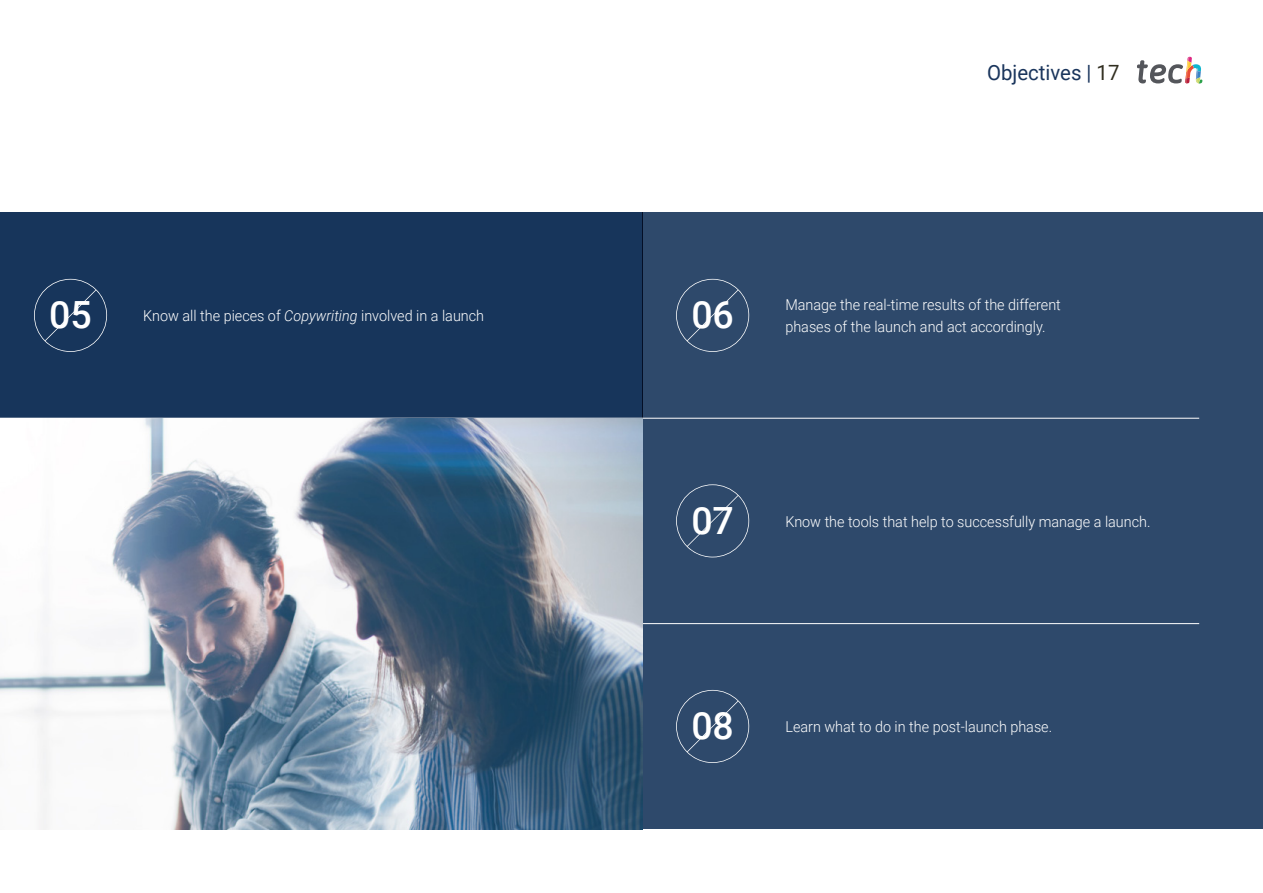
<style>
.page{position:relative;width:1263px;height:893px;background:#fff}
.page>*{position:absolute;margin:0;border:0;box-sizing:border-box;transform-origin:0 0}
.t1{font:500 37.5px "Roboto";color:#fff}
.t2{font:21px "Roboto";color:#1a355c}
.t3{font:300 15px/22.5px "Roboto";color:#fff;scale:.96 1}
.s1{color:#312e20}
.s2{font-style:italic}
</style>
<div class="page">
<svg style="left:1137px;top:57px;width:65px;height:27px"></svg>
<div style="left:0;top:213px;width:642px;height:616px;background:#17355b"></div>
<div style="left:642px;top:213px;width:621px;height:616px;background:#2e496b"></div>
<svg style="left:676px;top:279px;width:73px;height:73px"></svg>
<svg style="left:676px;top:484px;width:73px;height:73px"></svg>
<svg style="left:34px;top:279px;width:73px;height:73px"></svg>
<svg style="left:676px;top:690px;width:73px;height:73px"></svg>
<hr style="left:0;top:418px;width:1199px;height:1px;background:#fff">
<hr style="left:0;top:623px;width:1199px;height:1px;background:#fff">
<img style="left:0;top:418px;width:642px;height:411px">
<h2 class="t2" style="left:987px;top:57px;width:134px">Objectives | <span class="s1">17</span></h2>
<h1 class="t1" style="left:49px;top:288px;width:44px">05</h1>
<p class="t3" style="left:143px;top:304px;width:357px">Know all the pieces of <span class="s2">Copywriting</span> involved in a launch</p>
<h1 class="t1" style="left:691px;top:288px;width:44px">06</h1>
<p class="t3" style="left:785px;top:293px;width:288px">Manage the real-time results of the different phases of the launch and act accordingly.</p>
<h1 class="t1" style="left:691px;top:494px;width:44px">07</h1>
<p class="t3" style="left:785px;top:509px;width:382px">Know the tools that help to successfully manage a launch.</p>
<h1 class="t1" style="left:691px;top:699px;width:44px">08</h1>
<p class="t3" style="left:785px;top:715px;width:279px">Learn what to do in the post-launch phase.</p>
</div>
